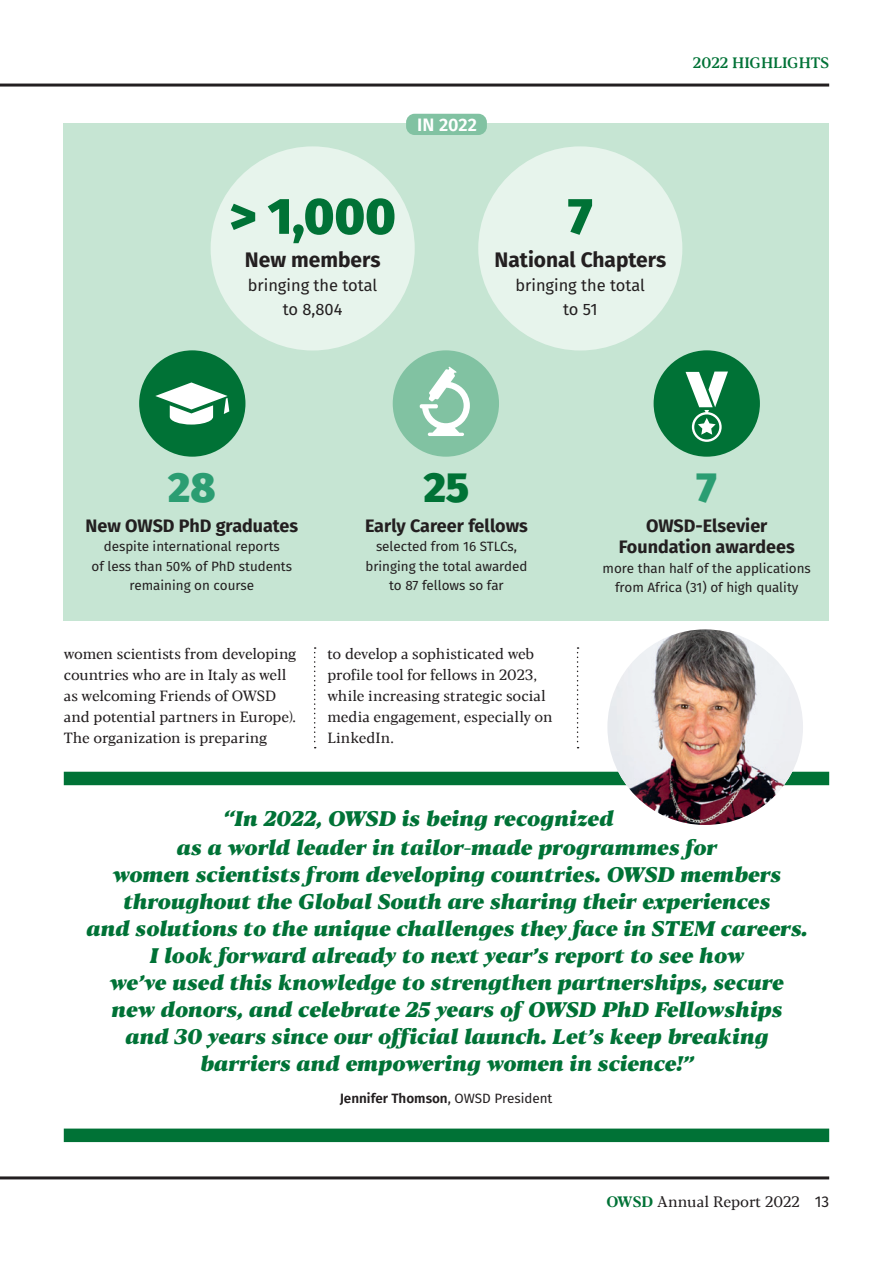
<style>
.page{position:relative;width:893px;height:1263px;background:#fff}
.page>*{position:absolute;margin:0;border:0;box-sizing:border-box;transform-origin:0 0}
.t1{font:800 51px "Fira Sans";color:#007236}
.t2{font:800 42px "Fira Sans";color:#2b9d72}
.t3{font:800 42px "Fira Sans";color:#007236}
.t4{font:italic 800 21px/27px "Blacker Text";letter-spacing:-.005em;color:#007236}
.t5{font:700 21px "Fira Sans";color:#231f20}
.t6{font:700 18px/21px "Fira Sans";color:#231f20;text-align:center}
.t7{font:600 18px "Fira Sans";color:#fff}
.t8{font:16.5px/24px "Fira Sans";color:#231f20;text-align:center}
.t9{font:15px "Blacker Text";color:#231f20}
.t10{font:500 15px "Blacker Text";color:#007236}
.t11{font:14.7px/21px "Blacker Text";letter-spacing:-.005em;color:#231f20}
.t12{font:13.5px/19.5px "Fira Sans";color:#231f20;text-align:center}
.t13{font:600 13.5px "Fira Sans";color:#231f20}
.s1{font-weight:400}
.s2{font-weight:700;color:#007236}
.s3{font-family:"Fira Sans";font-size:15.6px}
</style>
<div class="page">
<div style="left:64px;top:123px;width:765px;height:498px;background:#c6e5d3"></div>
<hr style="left:0;top:1176px;width:829px;height:3px;background:#231f20">
<hr style="left:0;top:84px;width:829px;height:3px;background:#231f20">
<svg style="left:314px;top:647px;width:2px;height:101px"></svg>
<svg style="left:577px;top:647px;width:2px;height:101px"></svg>
<div style="left:64px;top:1128px;width:765px;height:14px;background:#007236"></div>
<div style="left:211px;top:146px;width:204px;height:204px;background:#e7f4ec;border-radius:50%"></div>
<div style="left:478px;top:146px;width:204px;height:204px;background:#e7f4ec;border-radius:50%"></div>
<div style="left:139px;top:350px;width:106px;height:107px;background:#007236;border-radius:50%"></div>
<svg style="left:155px;top:382px;width:74px;height:43px"></svg>
<div style="left:393px;top:350px;width:106px;height:107px;background:#81c2a2;border-radius:50%"></div>
<svg style="left:420px;top:367px;width:50px;height:69px"></svg>
<div style="left:654px;top:350px;width:106px;height:107px;background:#007236;border-radius:50%"></div>
<svg style="left:686px;top:372px;width:42px;height:70px"></svg>
<div style="left:406px;top:114px;width:81px;height:21px;background:#81c2a2;border-radius:9px"></div>
<div style="left:64px;top:772px;width:765px;height:13px;background:#007236"></div>
<img style="left:607px;top:629px;width:196px;height:196px;border-radius:98px">
<p class="t7" style="left:417px;top:110px;width:61px">IN 2022</p>
<h1 class="t1" style="left:229px;top:171px;width:168px">&gt; 1,000</h1>
<p class="t5" style="left:245px;top:242px;width:137px">New members</p>
<p class="t8" style="left:248px;top:273px;width:131px">bringing the total to 8,804</p>
<h1 class="t1" style="left:568px;top:171px;width:26px">7</h1>
<p class="t5" style="left:494px;top:242px;width:173px">National Chapters</p>
<p class="t8" style="left:515px;top:273px;width:131px">bringing the total to 51</p>
<p class="t10" style="left:693px;top:54px;width:138px">2022 HIGHLIGHTS</p>
<h2 class="t2" style="left:168px;top:450px;width:49px">28</h2>
<p class="t6" style="left:85px;top:514px;width:214px">New OWSD PhD graduates</p>
<p class="t12" style="left:92px;top:537px;width:202px">despite international reports<br>of less than 50% of PhD students remaining on course</p>
<h2 class="t3" style="left:424px;top:450px;width:47px">25</h2>
<p class="t6" style="left:365px;top:514px;width:164px">Early Career fellows</p>
<p class="t12" style="left:365px;top:537px;width:163px">selected from 16 STLCs, bringing the total awarded to 87 fellows so far</p>
<p class="t11" style="left:64px;top:644px;width:234px">women scientists from developing countries who are in Italy as well as welcoming Friends of OWSD and potential partners in Europe).<br>The organization is preparing</p>
<p class="t11" style="left:327px;top:644px;width:227px">to develop a sophisticated web profile tool for fellows in 2023, while increasing strategic social media engagement, especially on<br>LinkedIn.</p>
<h2 class="t2" style="left:697px;top:450px;width:22px">7</h2>
<p class="t6" style="left:619px;top:514px;width:177px">OWSD-Elsevier<br>Foundation awardees</p>
<p class="t12" style="left:603px;top:558px;width:210px">more than half of the applications from Africa (31) of high quality</p>
<p class="t4" style="left:176px;top:805px;width:542px;line-height:29.1px;text-indent:47px">“In 2022, OWSD is being recognized<br>as a world leader in tailor-made programmes for</p>
<p class="t4" style="left:85px;top:862px;width:723px;text-align:center">women scientists from developing countries. OWSD members throughout the Global South are sharing their experiences<br>and solutions to the unique challenges they face in STEM careers.<br>I look forward already to next year’s report to see how<br>we’ve used this knowledge to strengthen partnerships, secure new donors, and celebrate 25 years of OWSD PhD Fellowships<br>and 30 years since our official launch. Let’s keep breaking barriers and empowering women in science!”</p>
<p class="t13" style="left:340px;top:1087px;width:214px">Jennifer Thomson<span class="s1">, OWSD President</span></p>
<p class="t9" style="left:606px;top:1193px;width:224px"><span class="s2">OWSD</span> Annual Report 2022 <span class="s3">13</span></p>
</div>
